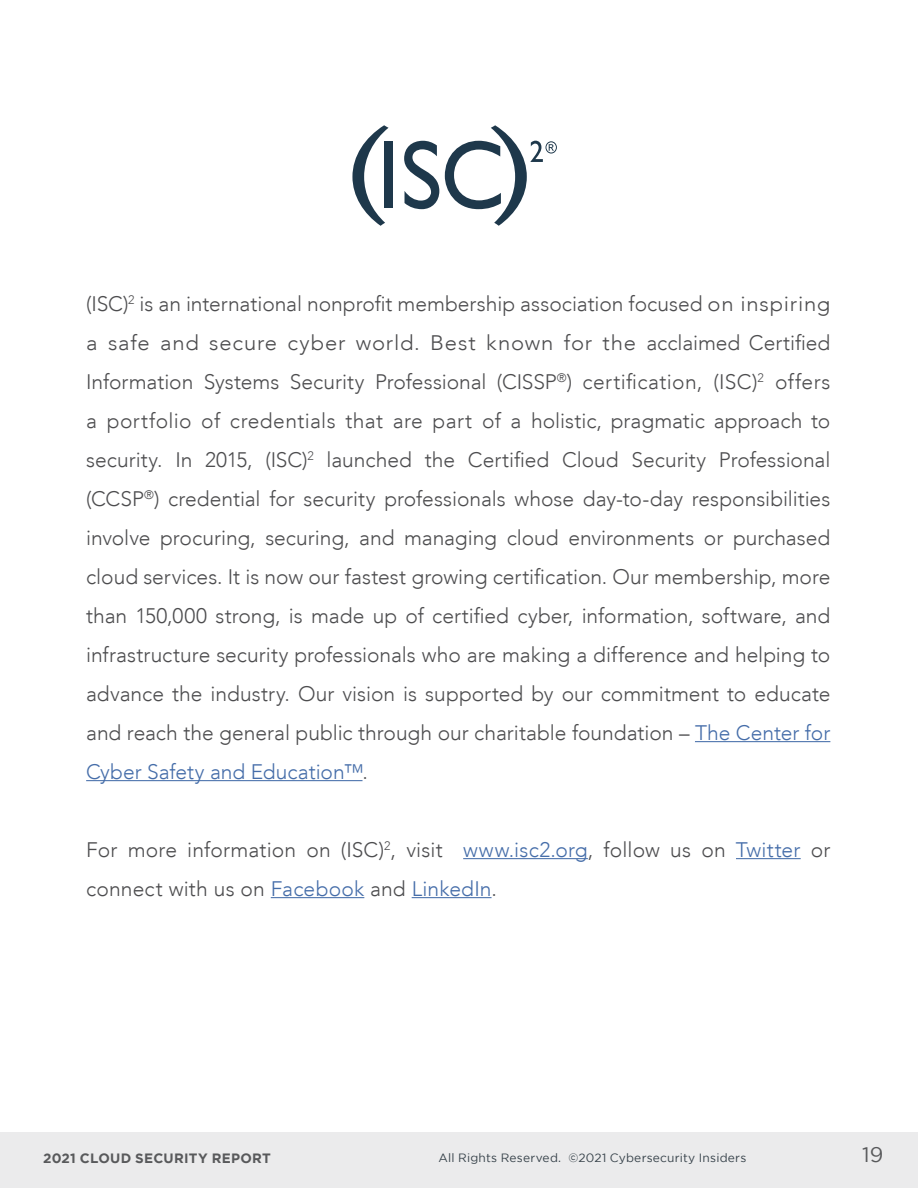
<style>
.page{position:relative;width:918px;height:1188px;background:#fff}
.page>*{position:absolute;margin:0;border:0;box-sizing:border-box;transform-origin:0 0}
.t1{font:300 21px/39px "Avenir LT";letter-spacing:.005em;color:#4d4d4f;text-align:justify}
.t2{font:21px "Gotham";color:#58595b}
.t3{font:700 13.5px "Gotham";letter-spacing:.02em;color:#58595b}
.t4{font:12px "Gotham";letter-spacing:.015em;color:#38434b}
.s1{color:#456da9}
</style>
<div class="page">
<div style="left:0;top:1132px;width:918px;height:56px;background:#ebebec"></div>
<hr style="left:695px;top:741px;width:135px;height:1px;background:#456da9">
<hr style="left:86px;top:780px;width:277px;height:1px;background:#456da9">
<hr style="left:463px;top:858px;width:125px;height:1px;background:#456da9">
<hr style="left:736px;top:858px;width:65px;height:1px;background:#456da9">
<hr style="left:271px;top:897px;width:93px;height:1px;background:#456da9">
<hr style="left:412px;top:897px;width:80px;height:1px;background:#456da9">
<div style="left:384px;top:142px;width:9px;height:66px;background:#1e384b"></div>
<svg style="left:404px;top:141px;width:35px;height:68px"></svg>
<svg style="left:352px;top:125px;width:37px;height:101px"></svg>
<svg style="left:445px;top:125px;width:112px;height:101px"></svg>
<p class="t1" style="left:86px;top:284px;width:746px">(ISC)<sup>2</sup> is an international nonprofit membership association focused on inspiring a safe and secure cyber world. Best known for the acclaimed Certified Information Systems Security Professional (CISSP<sup>®</sup>) certification, (ISC)<sup>2</sup> offers a portfolio of credentials that are part of a holistic, pragmatic approach to security. In 2015, (ISC)<sup>2</sup> launched the Certified Cloud Security Professional (CCSP<sup>®</sup>) credential for security professionals whose day-to-day responsibilities involve procuring, securing, and managing cloud environments or purchased cloud services. It is now our fastest growing certification. Our membership, more than 150,000 strong, is made up of certified cyber, information, software, and infrastructure security professionals who are making a difference and helping to advance the industry. Our vision is supported by our commitment to educate and reach the general public through our charitable foundation – <span class="s1">The Center for Cyber Safety and Education™</span>.</p>
<p class="t1" style="left:86px;top:830px;width:746px">For more information on (ISC)<sup>2</sup>, visit <span class="s1">www.isc2.org</span>, follow us on <span class="s1">Twitter</span> or connect with us on <span class="s1">Facebook</span> and <span class="s1">LinkedIn</span>.</p>
<p class="t3" style="left:43px;top:1150px;width:229px">2021 CLOUD SECURITY REPORT</p>
<p class="t4" style="left:439px;top:1151px;width:309px">All Rights Reserved. ©2021 Cybersecurity Insiders</p>
<p class="t2" style="left:862px;top:1143px;width:23px">19</p>
</div>
